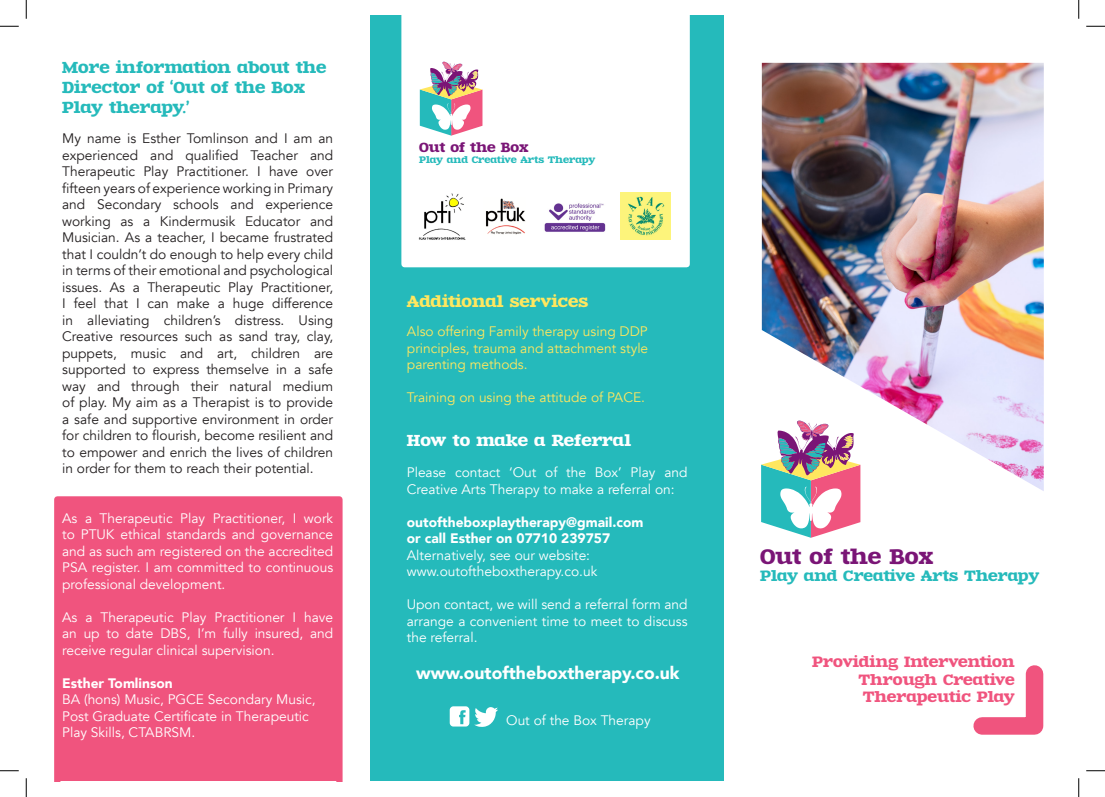
<style>
.page{position:relative;width:1105px;height:797px;background:#fff}
.page>*{position:absolute;margin:0;border:0;box-sizing:border-box;transform-origin:0 0}
.t1{font:20.25px "Zantroke";color:#7a1576}
.t2{font:900 17.5px "Avenir";color:#fff}
.t3{font:15.38px/20px "Zantroke";color:#25babb}
.t4{font:15.38px "Zantroke";color:#fff}
.t5{font:15.38px "Zantroke";color:#ffe75f}
.t6{font:14.38px/17.2px "Zantroke";color:#f0547e;text-align:justify}
.t7{font:14.38px "Zantroke";color:#25babb}
.t8{font:13.75px/16.5px "Avenir";color:#231f20;text-align:justify}
.t9{font:13.75px/16.5px "Avenir";color:#fff;text-align:justify}
.t10{font:13.75px "Avenir";color:#ffe75f}
.t11{font:900 13.75px "Avenir";color:#fff}
.t12{font:12.75px "Zantroke";color:#7a1576}
.t13{font:9.12px "Zantroke";color:#25babb}
</style>
<div class="page">
<div style="left:54px;top:496px;width:289px;height:285px;background:#f0547e"></div>
<div style="left:371px;top:16px;width:353px;height:765px;background:#25babb"></div>
<svg style="left:973px;top:665px;width:71px;height:70px"></svg>
<div style="left:401px;top:16px;width:289px;height:251px;background:#fff"></div>
<img style="left:413px;top:189px;width:59px;height:57px">
<img style="left:483px;top:197px;width:42px;height:39px">
<img style="left:543px;top:194px;width:64px;height:44px">
<img style="left:621px;top:193px;width:49px;height:46px">
<svg style="left:761px;top:464px;width:99px;height:74px"></svg>
<svg style="left:420px;top:62px;width:62px;height:74px"></svg>
<img style="left:762px;top:63px;width:282px;height:428px">
<svg style="left:450px;top:706px;width:48px;height:21px"></svg>
<svg style="left:0;top:25px;width:19px;height:2px"></svg>
<svg style="left:1086px;top:25px;width:19px;height:2px"></svg>
<svg style="left:0;top:770px;width:19px;height:1px"></svg>
<svg style="left:1086px;top:770px;width:19px;height:1px"></svg>
<svg style="left:25px;top:0;width:2px;height:19px"></svg>
<svg style="left:25px;top:778px;width:2px;height:19px"></svg>
<svg style="left:1078px;top:0;width:1px;height:19px"></svg>
<svg style="left:1078px;top:778px;width:1px;height:19px"></svg>
<p class="t3" style="left:62px;top:57px;width:266px">More information about the<br>Director of ‘Out of the Box<br>Play therapy.’</p>
<p class="t8" style="left:62px;top:130px;width:273px">My name is Esther Tomlinson and I am an experienced and qualified Teacher and Therapeutic Play Practitioner. I have over fifteen years of experience working in Primary and Secondary schools and experience working as a Kindermusik Educator and Musician. As a teacher, I became frustrated that I couldn’t do enough to help every child in terms of their emotional and psychological issues. As a Therapeutic Play Practitioner, I feel that I can make a huge difference in alleviating children’s distress. Using Creative resources such as sand tray, clay, puppets, music and art, children are supported to express themselve in a safe way and through their natural medium of play. My aim as a Therapist is to provide a safe and supportive environment in order for children to flourish, become resilient and to empower and enrich the lives of children in order for them to reach their potential.</p>
<p class="t9" style="left:62px;top:510px;width:272px">As a Therapeutic Play Practitioner, I work to PTUK ethical standards and governance and as such am registered on the accredited PSA register. I am committed to continuous professional development.</p>
<p class="t9" style="left:62px;top:609px;width:272px">As a Therapeutic Play Practitioner I have an up to date DBS, I’m fully insured, and receive regular clinical supervision.</p>
<p class="t11" style="left:62px;top:671px;width:112px">Esther Tomlinson</p>
<p class="t9" style="left:62px;top:691px;width:255px;text-align:left">BA (hons) Music, PGCE Secondary Music,<br>Post Graduate Certificate in Therapeutic<br>Play Skills, CTABRSM.</p>
<p class="t12" style="left:419px;top:139px;width:111px">Out of the Box</p>
<p class="t13" style="left:419px;top:153px;width:178px">Play and Creative Arts Therapy</p>
<p class="t5" style="left:407px;top:291px;width:183px">Additional services</p>
<p class="t10" style="left:407px;top:323px;width:242px">Also offering Family therapy using DDP</p>
<p class="t10" style="left:407px;top:340px;width:243px">principles, trauma and attachment style</p>
<p class="t10" style="left:407px;top:356px;width:122px">parenting methods.</p>
<p class="t10" style="left:407px;top:389px;width:240px">Training on using the attitude of PACE.</p>
<p class="t4" style="left:407px;top:429px;width:226px">How to make a Referral</p>
<p class="t9" style="left:407px;top:464px;width:282px">Please contact ‘Out of the Box’ Play and<br>Creative Arts Therapy to make a referral on:</p>
<p class="t11" style="left:407px;top:510px;width:238px">outoftheboxplaytherapy@gmail.com</p>
<p class="t11" style="left:407px;top:526px;width:205px">or call Esther on 07710 239757</p>
<p class="t9" style="left:407px;top:547px;width:185px">Alternatively, see our website:</p>
<p class="t9" style="left:407px;top:563px;width:192px">www.outoftheboxtherapy.co.uk</p>
<p class="t9" style="left:407px;top:596px;width:282px">Upon contact, we will send a referral form and arrange a convenient time to meet to discuss the referral.</p>
<p class="t1" style="left:760px;top:543px;width:175px">Out of the Box</p>
<p class="t7" style="left:760px;top:566px;width:281px">Play and Creative Arts Therapy</p>
<p class="t2" style="left:416px;top:658px;width:265px">www.outoftheboxtherapy.co.uk</p>
<p class="t6" style="left:858px;top:653px;width:158px;text-indent:-46px">Providing Intervention Through Creative Therapeutic Play</p>
<p class="t9" style="left:506px;top:712px;width:146px">Out of the Box Therapy</p>
</div>
